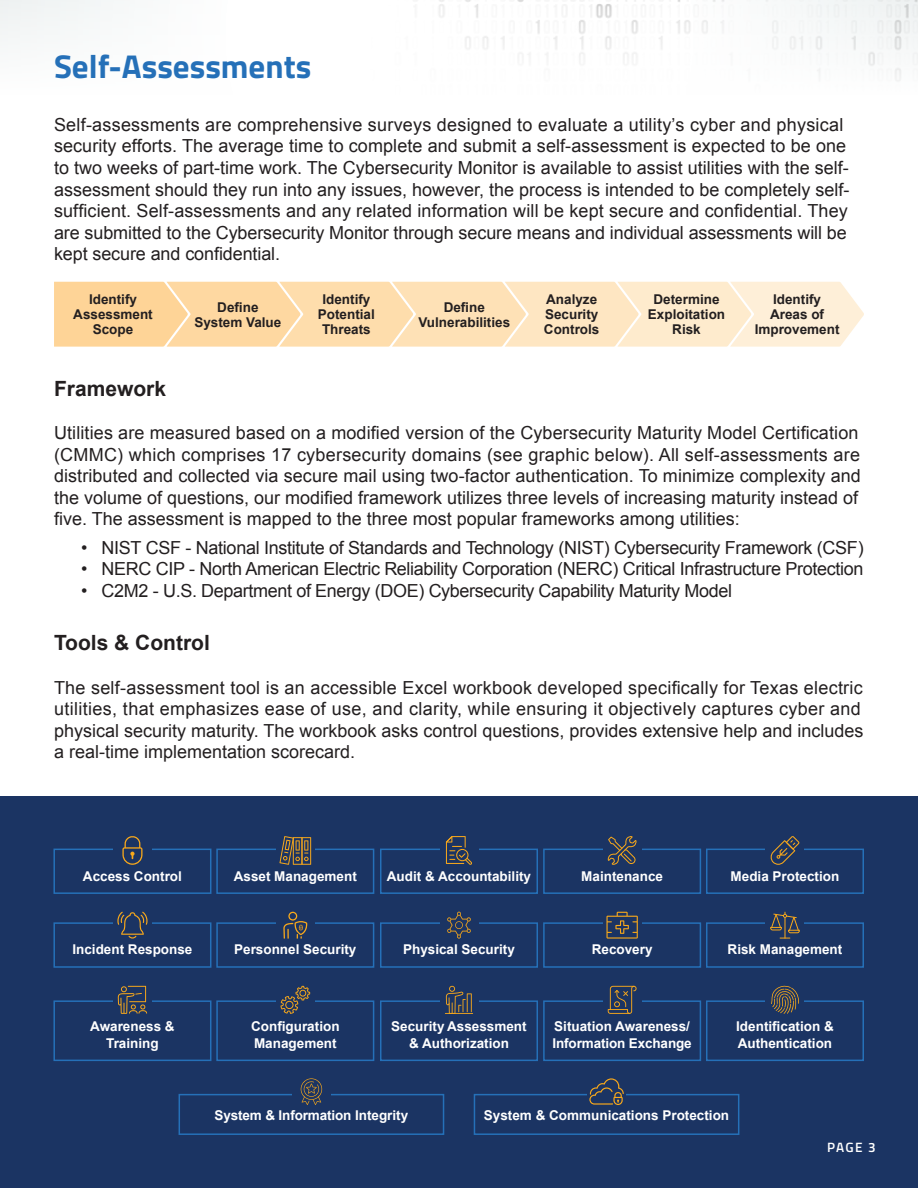
<style>
.page{position:relative;width:918px;height:1188px;background:#fff}
.page>*{position:absolute;margin:0;border:0;box-sizing:border-box;transform-origin:0 0}
.t1{font:700 33px "Cairo";color:#2570b8}
.Body_Title{font:700 21px "Arial";color:#231f20}
.t2{font:18px/21.6px "Arial";color:#231f20}
.t3{font:18px "Arial";letter-spacing:-.02em;color:#231f20}
.t4{font:700 13.5px/16.2px "Arial";color:#fff}
.t5{font:700 13.5px/15px "Arial";color:#231f20;text-align:center}
.t6{font:600 13.5px "Cairo";color:#fff}
</style>
<div class="page">
<img style="left:439px;top:0;width:479px;height:81px">
<div style="left:0;top:797px;width:918px;height:391px;background:#1b3463"></div>
<svg style="left:54px;top:282px;width:810px;height:65px;background:#fee2b9"></svg>
<div style="left:474px;top:1094px;width:265px;height:41px;border:2px solid #2570b8"></div>
<div style="left:587px;top:1077px;width:39px;height:39px;background:#1b3463"></div>
<div style="left:179px;top:1094px;width:265px;height:41px;border:2px solid #2570b8"></div>
<div style="left:292px;top:1076px;width:39px;height:38px;background:#1b3463"></div>
<svg style="left:589px;top:1078px;width:35px;height:27px"></svg>
<svg style="left:301px;top:1078px;width:21px;height:27px"></svg>
<div style="left:543px;top:1000px;width:158px;height:61px;border:2px solid #2570b8"></div>
<div style="left:706px;top:1000px;width:158px;height:61px;border:2px solid #2570b8"></div>
<div style="left:216px;top:1000px;width:158px;height:61px;border:2px solid #2570b8"></div>
<div style="left:380px;top:1000px;width:158px;height:61px;border:2px solid #2570b8"></div>
<div style="left:53px;top:1000px;width:158px;height:61px;border:2px solid #2570b8"></div>
<div style="left:543px;top:922px;width:158px;height:46px;border:2px solid #2570b8"></div>
<div style="left:706px;top:922px;width:158px;height:46px;border:2px solid #2570b8"></div>
<div style="left:216px;top:922px;width:158px;height:46px;border:2px solid #2570b8"></div>
<div style="left:380px;top:922px;width:158px;height:46px;border:2px solid #2570b8"></div>
<div style="left:53px;top:922px;width:158px;height:46px;border:2px solid #2570b8"></div>
<div style="left:543px;top:849px;width:158px;height:45px;border:2px solid #2570b8"></div>
<div style="left:706px;top:849px;width:158px;height:45px;border:2px solid #2570b8"></div>
<div style="left:216px;top:849px;width:158px;height:45px;border:2px solid #2570b8"></div>
<div style="left:380px;top:849px;width:158px;height:45px;border:2px solid #2570b8"></div>
<div style="left:53px;top:849px;width:158px;height:45px;border:2px solid #2570b8"></div>
<div style="left:440px;top:905px;width:38px;height:39px;background:#1b3463"></div>
<div style="left:440px;top:980px;width:38px;height:38px;background:#1b3463"></div>
<div style="left:440px;top:830px;width:38px;height:39px;background:#1b3463"></div>
<svg style="left:447px;top:912px;width:24px;height:27px"></svg>
<svg style="left:445px;top:986px;width:28px;height:28px"></svg>
<div style="left:276px;top:905px;width:39px;height:39px;background:#1b3463"></div>
<div style="left:276px;top:980px;width:39px;height:38px;background:#1b3463"></div>
<div style="left:276px;top:830px;width:39px;height:39px;background:#1b3463"></div>
<div style="left:113px;top:905px;width:39px;height:39px;background:#1b3463"></div>
<div style="left:113px;top:980px;width:39px;height:38px;background:#1b3463"></div>
<div style="left:766px;top:905px;width:38px;height:39px;background:#1b3463"></div>
<div style="left:766px;top:980px;width:38px;height:38px;background:#1b3463"></div>
<div style="left:766px;top:830px;width:38px;height:39px;background:#1b3463"></div>
<svg style="left:446px;top:836px;width:26px;height:29px"></svg>
<div style="left:113px;top:830px;width:39px;height:39px;background:#1b3463"></div>
<svg style="left:283px;top:912px;width:25px;height:27px"></svg>
<svg style="left:280px;top:986px;width:30px;height:28px"></svg>
<div style="left:603px;top:905px;width:39px;height:39px;background:#1b3463"></div>
<div style="left:603px;top:980px;width:39px;height:38px;background:#1b3463"></div>
<div style="left:603px;top:830px;width:39px;height:39px;background:#1b3463"></div>
<svg style="left:279px;top:836px;width:32px;height:29px"></svg>
<svg style="left:117px;top:912px;width:31px;height:27px"></svg>
<svg style="left:118px;top:986px;width:29px;height:28px"></svg>
<svg style="left:122px;top:836px;width:20px;height:29px"></svg>
<svg style="left:608px;top:836px;width:29px;height:29px"></svg>
<svg style="left:608px;top:986px;width:29px;height:28px"></svg>
<svg style="left:606px;top:912px;width:32px;height:27px"></svg>
<svg style="left:770px;top:836px;width:29px;height:29px"></svg>
<svg style="left:771px;top:986px;width:28px;height:28px"></svg>
<svg style="left:770px;top:912px;width:30px;height:27px"></svg>
<p class="t1" style="left:54px;top:39px;width:259px">Self-Assessments</p>
<p class="t2" style="left:54px;top:114px;width:797px">Self-assessments are comprehensive surveys designed to evaluate a utility’s cyber and physical security efforts. The average time to complete and submit a self-assessment is expected to be one to two weeks of part-time work. The Cybersecurity Monitor is available to assist utilities with the self&shy;assessment should they run into any issues, however, the process is intended to be completely self&shy;sufficient. Self-assessments and any related information will be kept secure and confidential. They are submitted to the Cybersecurity Monitor through secure means and individual assessments will be kept secure and confidential.</p>
<p class="t5" style="left:73px;top:292px;width:81px">Identify<br>Assessment<br>Scope</p>
<p class="t5" style="left:194px;top:300px;width:89px">Define<br>System Value</p>
<p class="t5" style="left:318px;top:292px;width:59px">Identify<br>Potential<br>Threats</p>
<p class="t5" style="left:418px;top:300px;width:93px">Define<br>Vulnerabilities</p>
<p class="t5" style="left:544px;top:292px;width:57px;text-align:left">Analyze<br>Security<br>Controls</p>
<p class="t5" style="left:648px;top:292px;width:79px">Determine<br>Exploitation<br>Risk</p>
<p class="t5" style="left:755px;top:292px;width:86px">Identify<br>Areas of<br>Improvement</p>
<p class="Body_Title" style="left:54px;top:375px;width:114px">Framework</p>
<p class="t2" style="left:54px;top:422px;width:808px">Utilities are measured based on a modified version of the Cybersecurity Maturity Model Certification (CMMC) which comprises 17 cybersecurity domains (see graphic below). All self-assessments are distributed and collected via secure mail using two-factor authentication. To minimize complexity and the volume of questions, our modified framework utilizes three levels of increasing maturity instead of five. The assessment is mapped to the three most popular frameworks among utilities:</p>
<p class="t2" style="left:81px;top:537px;width:784px">• NIST CSF - National Institute of Standards and Technology (NIST) Cybersecurity Framework (CSF)</p>
<p class="t3" style="left:81px;top:557px;width:784px">• NERC CIP - North American Electric Reliability Corporation (NERC) Critical Infrastructure Protection</p>
<p class="t3" style="left:81px;top:579px;width:653px">• C2M2 - U.S. Department of Energy (DOE) Cybersecurity Capability Maturity Model</p>
<p class="Body_Title" style="left:54px;top:629px;width:157px">Tools &amp; Control</p>
<p class="t2" style="left:54px;top:677px;width:811px">The self-assessment tool is an accessible Excel workbook developed specifically for Texas electric utilities, that emphasizes ease of use, and clarity, while ensuring it objectively captures cyber and physical security maturity. The workbook asks control questions, provides extensive help and includes a real-time implementation scorecard.</p>
<p class="t4" style="left:83px;top:869px;width:101px">Access Control</p>
<p class="t4" style="left:581px;top:869px;width:83px">Maintenance</p>
<p class="t4" style="left:387px;top:869px;width:146px">Audit &amp; Accountability</p>
<p class="t4" style="left:234px;top:869px;width:125px">Asset Management</p>
<p class="t4" style="left:731px;top:869px;width:110px">Media Protection</p>
<p class="t4" style="left:72px;top:942px;width:122px">Incident Response</p>
<p class="t4" style="left:234px;top:942px;width:124px">Personnel Security</p>
<p class="t4" style="left:403px;top:942px;width:113px">Physical Security</p>
<p class="t4" style="left:592px;top:942px;width:62px">Recovery</p>
<p class="t4" style="left:728px;top:942px;width:116px">Risk Management</p>
<p class="t4" style="left:90px;top:1019px;width:86px;text-align:center">Awareness &amp;<br>Training</p>
<p class="t4" style="left:251px;top:1019px;width:90px">Configuration<br>Management</p>
<p class="t4" style="left:391px;top:1019px;width:137px;text-align:center">Security Assessment &amp; Authorization</p>
<p class="t4" style="left:553px;top:1019px;width:141px">Situation Awareness/<br>Information Exchange</p>
<p class="t4" style="left:736px;top:1019px;width:99px">Identification &amp;<br>Authentication</p>
<p class="t4" style="left:215px;top:1108px;width:195px">System &amp; Information Integrity</p>
<p class="t4" style="left:484px;top:1108px;width:247px">System &amp; Communications Protection</p>
<p class="t6" style="left:827px;top:1137px;width:50px">PAGE 3</p>
</div>
